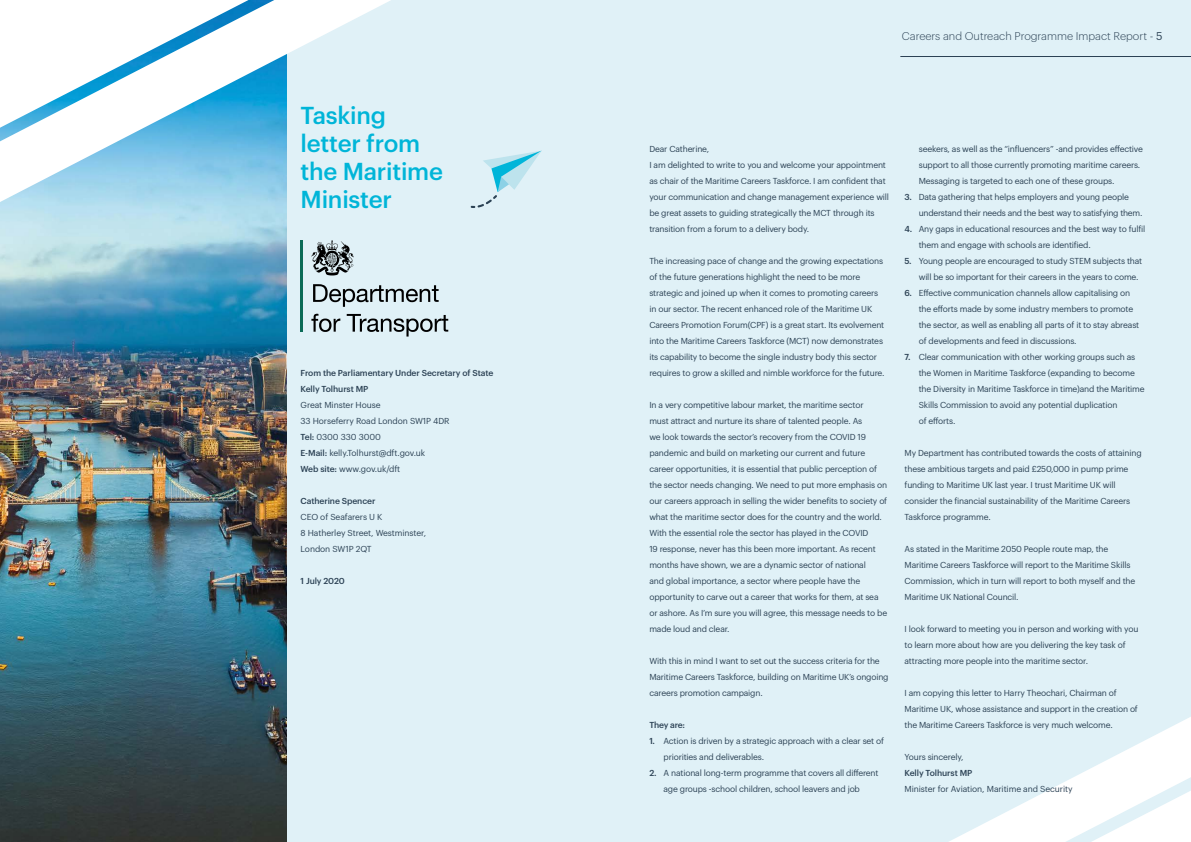
<style>
.page{position:relative;width:1191px;height:842px;background:#fff}
.page>*{position:absolute;margin:0;border:0;box-sizing:border-box;transform-origin:0 0}
.t1{font:500 24px/28px "Graphik";letter-spacing:-.01em;color:#00b5d8}
.t2{font:300 11px "Graphik";color:#2c4255}
.t3{font:8.5px/16px "Graphik";letter-spacing:-.02em;color:#2c4255}
.t4{font:500 8.5px/16px "Graphik";letter-spacing:-.01em;color:#2c4255}
.s1{font-weight:500}
.s2{font-weight:400}
</style>
<div class="page">
<div style="left:275px;top:0;width:916px;height:842px;background:#e0f1f7"></div>
<img style="left:0;top:202px;width:286px;height:640px">
<svg style="left:0;top:0;width:391px;height:202px"></svg>
<svg style="left:949px;top:717px;width:242px;height:125px"></svg>
<hr style="left:300px;top:240px;width:3px;height:92px;background:#0a6b57">
<svg style="left:313px;top:284px;width:125px;height:23px"></svg>
<svg style="left:311px;top:314px;width:29px;height:18px"></svg>
<svg style="left:347px;top:314px;width:101px;height:23px"></svg>
<svg style="left:311px;top:240px;width:43px;height:35px"></svg>
<hr style="left:900px;top:56px;width:291px;height:1px;background:#2c4255">
<svg style="left:470px;top:151px;width:71px;height:57px"></svg>
<h1 class="t1" style="left:300px;top:99px;width:144px">Tasking letter from the Maritime<br>Minister</h1>
<p class="t4" style="left:300px;top:364px;width:194px">From the Parliamentary Under Secretary of State<br>Kelly Tolhurst MP</p>
<p class="t3" style="left:300px;top:396px;width:150px">Great Minster House<br>33 Horseferry Road London SW1P 4DR<br><span class="s1">Tel:</span> 0300 330 3000<br><span class="s1">E-Mail:</span> kelly.Tolhurst@dft.gov.uk<br><span class="s1">Web site:</span> www.gov.uk/dft</p>
<p class="t4" style="left:300px;top:492px;width:76px">Catherine Spencer</p>
<p class="t3" style="left:300px;top:508px;width:127px">CEO of Seafarers U K<br>8 Hatherley Street, Westminster,<br>London SW1P 2QT</p>
<p class="t4" style="left:300px;top:572px;width:46px">1 July 2020</p>
<p class="t2" style="left:902px;top:28px;width:262px">Careers and Outreach Programme Impact Report - <span class="s2">5</span></p>
<p class="t3" style="left:649px;top:140px;width:241px">Dear Catherine,<br>I am delighted to write to you and welcome your appointment as chair of the Maritime Careers Taskforce. I am confident that your communication and change management experience will be great assets to guiding strategically the MCT through its transition from a forum to a delivery body.</p>
<p class="t3" style="left:649px;top:252px;width:237px">The increasing pace of change and the growing expectations of the future generations highlight the need to be more strategic and joined up when it comes to promoting careers in our sector. The recent enhanced role of the Maritime UK Careers Promotion Forum(CPF) is a great start. Its evolvement into the Maritime Careers Taskforce (MCT) now demonstrates its capability to become the single industry body this sector requires to grow a skilled and nimble workforce for the future.</p>
<p class="t3" style="left:649px;top:396px;width:239px">In a very competitive labour market, the maritime sector<br>must attract and nurture its share of talented people. As<br>we look towards the sector’s recovery from the COVID 19 pandemic and build on marketing our current and future career opportunities, it is essential that public perception of the sector needs changing. We need to put more emphasis on our careers approach in selling the wider benefits to society of what the maritime sector does for the country and the world.<br>With the essential role the sector has played in the COVID<br>19 response, never has this been more important. As recent months have shown, we are a dynamic sector of national<br>and global importance, a sector where people have the opportunity to carve out a career that works for them, at sea or ashore. As I’m sure you will agree, this message needs to be made loud and clear.</p>
<p class="t3" style="left:649px;top:652px;width:241px">With this in mind I want to set out the success criteria for the<br>Maritime Careers Taskforce, building on Maritime UK’s ongoing careers promotion campaign.</p>
<p class="t4" style="left:649px;top:716px;width:37px">They are:</p>
<p class="t3" style="left:663px;top:732px;width:222px;text-indent:-14px"><span class="s1">1.</span> Action is driven by a strategic approach with a clear set of priorities and deliverables.</p>
<p class="t3" style="left:649px;top:764px;width:231px;text-align:center"><span class="s1">2.</span> A national long-term programme that covers all different age groups -school children, school leavers and job</p>
<p class="t3" style="left:918px;top:140px;width:226px">seekers, as well as the “influencers” -and provides effective support to all those currently promoting maritime careers.<br>Messaging is targeted to each one of these groups.</p>
<p class="t3" style="left:918px;top:188px;width:225px;text-indent:-14px"><span class="s1">3.</span> Data gathering that helps employers and young people understand their needs and the best way to satisfying them.</p>
<p class="t3" style="left:918px;top:220px;width:228px;text-indent:-14px"><span class="s1">4.</span> Any gaps in educational resources and the best way to fulfil them and engage with schools are identified.</p>
<p class="t3" style="left:918px;top:252px;width:225px;text-indent:-14px"><span class="s1">5.</span> Young people are encouraged to study STEM subjects that will be so important for their careers in the years to come.</p>
<p class="t3" style="left:918px;top:284px;width:222px;text-indent:-14px"><span class="s1">6.</span> Effective communication channels allow capitalising on the efforts made by some industry members to promote the sector, as well as enabling all parts of it to stay abreast of developments and feed in discussions.</p>
<p class="t3" style="left:918px;top:348px;width:227px;text-indent:-14px"><span class="s1">7.</span> Clear communication with other working groups such as the Women in Maritime Taskforce (expanding to become the Diversity in Maritime Taskforce in time)and the Maritime Skills Commission to avoid any potential duplication<br>of efforts.</p>
<p class="t3" style="left:904px;top:444px;width:239px">My Department has contributed towards the costs of attaining these ambitious targets and paid £250,000 in pump prime funding to Maritime UK last year. I trust Maritime UK will consider the financial sustainability of the Maritime Careers Taskforce programme.</p>
<p class="t3" style="left:904px;top:540px;width:232px">As stated in the Maritime 2050 People route map, the Maritime Careers Taskforce will report to the Maritime Skills Commission, which in turn will report to both myself and the Maritime UK National Council.</p>
<p class="t3" style="left:904px;top:620px;width:235px">I look forward to meeting you in person and working with you to learn more about how are you delivering the key task of attracting more people into the maritime sector.</p>
<p class="t3" style="left:904px;top:684px;width:235px">I am copying this letter to Harry Theochari, Chairman of<br>Maritime UK, whose assistance and support in the creation of the Maritime Careers Taskforce is very much welcome.</p>
<p class="t3" style="left:904px;top:748px;width:60px">Yours sincerely,</p>
<p class="t4" style="left:904px;top:764px;width:69px">Kelly Tolhurst MP</p>
<p class="t3" style="left:904px;top:780px;width:169px">Minister for Aviation, Maritime and Security</p>
</div>
